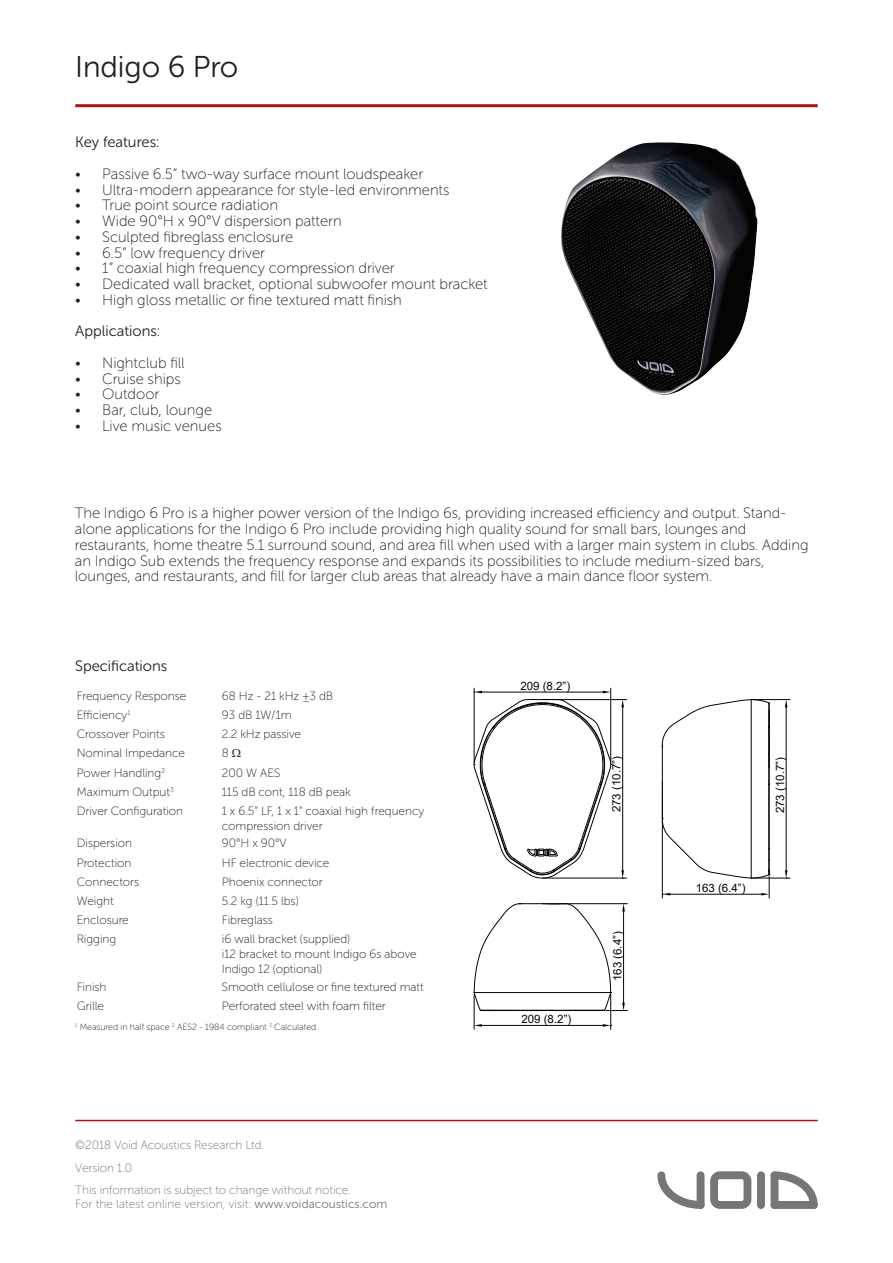
<style>
.page{position:relative;width:893px;height:1263px;background:#fff}
.page>*{position:absolute;margin:0;border:0;box-sizing:border-box;transform-origin:0 0}
.t1{font:30px "Museo Sans Rounded 300";color:#231f20}
.t2{font:15px/15.8px "Museo Sans Rounded 100";color:#231f20}
.t3{font:15px "Museo Sans Rounded 300";color:#231f20}
.t4{font:12px/15px "Museo Sans Rounded 100";color:#231f20}
.t5{font:12px/22.5px "Museo Sans Rounded 100";color:#757678}
.t6{font:11.55px "Arial";color:#040503}
.t7{font:9px "Museo Sans Rounded 100";color:#231f20}
.s1{font-family:"Museo Sans Rounded 300"}
</style>
<div class="page">
<hr style="left:75px;top:104px;width:743px;height:3px;background:#ac1410">
<svg style="left:657px;top:1171px;width:47px;height:38px"></svg>
<svg style="left:771px;top:1171px;width:47px;height:38px"></svg>
<div style="left:771px;top:1201px;width:47px;height:8px;background:#757678;border-radius:4px"></div>
<div style="left:771px;top:1171px;width:7px;height:38px;background:#757678;border-radius:4px"></div>
<div style="left:757px;top:1171px;width:8px;height:38px;background:#757678;border-radius:4px"></div>
<div style="left:697px;top:1171px;width:7px;height:38px;background:#757678;border-radius:4px"></div>
<svg style="left:710px;top:1171px;width:41px;height:38px"></svg>
<hr style="left:75px;top:1120px;width:743px;height:1px;background:#ac1410">
<img style="left:561px;top:142px;width:197px;height:253px">
<hr style="left:546px;top:699px;width:81px;height:1px;background:#040503">
<hr style="left:544px;top:878px;width:83px;height:1px;background:#040503">
<hr style="left:622px;top:707px;width:1px;height:163px;background:#040503">
<svg style="left:621px;top:700px;width:3px;height:7px"></svg>
<svg style="left:621px;top:870px;width:3px;height:9px"></svg>
<hr style="left:610px;top:688px;width:1px;height:74px;background:#040503">
<hr style="left:474px;top:688px;width:1px;height:74px;background:#040503">
<hr style="left:482px;top:692px;width:121px;height:1px;background:#040503">
<svg style="left:603px;top:691px;width:8px;height:2px"></svg>
<svg style="left:473px;top:699px;width:139px;height:180px"></svg>
<svg style="left:474px;top:691px;width:8px;height:2px"></svg>
<hr style="left:474px;top:994px;width:1px;height:35px;background:#040503">
<hr style="left:610px;top:994px;width:1px;height:35px;background:#040503">
<hr style="left:482px;top:1025px;width:121px;height:1px;background:#040503">
<svg style="left:474px;top:1024px;width:8px;height:3px"></svg>
<svg style="left:603px;top:1024px;width:9px;height:3px"></svg>
<svg style="left:473px;top:903px;width:154px;height:108px"></svg>
<hr style="left:753px;top:699px;width:37px;height:1px;background:#040503">
<hr style="left:753px;top:878px;width:37px;height:1px;background:#040503">
<hr style="left:786px;top:707px;width:1px;height:163px;background:#040503">
<svg style="left:785px;top:700px;width:2px;height:7px"></svg>
<svg style="left:785px;top:870px;width:2px;height:9px"></svg>
<svg style="left:662px;top:699px;width:108px;height:199px"></svg>
<h1 class="t1" style="left:75px;top:50px;width:165px">Indigo 6 Pro</h1>
<p class="t3" style="left:75px;top:134px;width:86px">Key features:</p>
<p class="t2" style="left:75px;top:166px;width:349px">• Passive 6.5” two-way surface mount loudspeaker</p>
<p class="t2" style="left:75px;top:182px;width:376px">• Ultra-modern appearance for style-led environments</p>
<p class="t2" style="left:75px;top:198px;width:204px">• True point source radiation</p>
<p class="t2" style="left:75px;top:213px;width:268px">• Wide 90°H x 90°V dispersion pattern</p>
<p class="t2" style="left:75px;top:229px;width:219px">• Sculpted fibreglass enclosure</p>
<p class="t2" style="left:75px;top:245px;width:191px">• 6.5” low frequency driver</p>
<p class="t2" style="left:75px;top:261px;width:321px">• 1” coaxial high frequency compression driver</p>
<p class="t2" style="left:75px;top:276px;width:414px">• Dedicated wall bracket, optional subwoofer mount bracket</p>
<p class="t2" style="left:75px;top:292px;width:328px">• High gloss metallic or fine textured matt finish</p>
<p class="t3" style="left:75px;top:323px;width:86px">Applications:</p>
<p class="t2" style="left:75px;top:355px;width:111px">• Nightclub fill</p>
<p class="t2" style="left:75px;top:371px;width:107px">• Cruise ships</p>
<p class="t2" style="left:75px;top:387px;width:86px">• Outdoor</p>
<p class="t2" style="left:75px;top:402px;width:138px">• Bar, club, lounge</p>
<p class="t2" style="left:75px;top:418px;width:148px">• Live music venues</p>
<p class="t2" style="left:75px;top:506px;width:735px">The Indigo 6 Pro is a higher power version of the Indigo 6s, providing increased efficiency and output. Stand&shy;alone applications for the Indigo 6 Pro include providing high quality sound for small bars, lounges and restaurants, home theatre 5.1 surround sound, and area fill when used with a larger main system in clubs. Adding an Indigo Sub extends the frequency response and expands its possibilities to include medium-sized bars, lounges, and restaurants, and fill for larger club areas that already have a main dance floor system.</p>
<p class="t3" style="left:75px;top:658px;width:94px">Specifications</p>
<p class="t4" style="left:77px;top:689px;width:111px">Frequency Response</p>
<p class="t4" style="left:222px;top:689px;width:113px">68 Hz - 21 kHz ±3 dB</p>
<p class="t4" style="left:77px;top:708px;width:55px">Efficiency<sup>1</sup></p>
<p class="t4" style="left:222px;top:708px;width:71px">93 dB 1W/1m</p>
<p class="t4" style="left:77px;top:727px;width:90px">Crossover Points</p>
<p class="t4" style="left:222px;top:727px;width:81px">2.2 kHz passive</p>
<p class="t4" style="left:77px;top:746px;width:110px">Nominal Impedance</p>
<p class="t4" style="left:222px;top:746px;width:9px">8</p>
<p class="t4" style="left:77px;top:765px;width:90px">Power Handling<sup>2</sup></p>
<p class="t4" style="left:222px;top:765px;width:60px">200 W AES</p>
<p class="t4" style="left:77px;top:784px;width:99px">Maximum Output<sup>3</sup></p>
<p class="t4" style="left:222px;top:784px;width:130px">115 dB cont, 118 dB peak</p>
<p class="t4" style="left:77px;top:803px;width:108px">Driver Configuration</p>
<p class="t4" style="left:222px;top:803px;width:204px">1 x 6.5” LF, 1 x 1” coaxial high frequency compression driver</p>
<p class="t4" style="left:77px;top:836px;width:57px">Dispersion</p>
<p class="t4" style="left:222px;top:836px;width:66px">90°H x 90°V</p>
<p class="t4" style="left:77px;top:855px;width:56px">Protection</p>
<p class="t4" style="left:222px;top:855px;width:109px">HF electronic device</p>
<p class="t4" style="left:77px;top:874px;width:64px">Connectors</p>
<p class="t4" style="left:222px;top:874px;width:102px">Phoenix connector</p>
<p class="t4" style="left:77px;top:893px;width:38px">Weight</p>
<p class="t4" style="left:222px;top:893px;width:78px">5.2 kg (11.5 lbs)</p>
<p class="t4" style="left:77px;top:912px;width:54px">Enclosure</p>
<p class="t4" style="left:222px;top:912px;width:53px">Fibreglass</p>
<p class="t4" style="left:77px;top:931px;width:41px">Rigging</p>
<p class="t4" style="left:222px;top:931px;width:130px">i6 wall bracket (supplied)</p>
<p class="t4" style="left:222px;top:946px;width:196px">i12 bracket to mount Indigo 6s above<br>Indigo 12 (optional)</p>
<p class="t4" style="left:77px;top:979px;width:31px">Finish</p>
<p class="t4" style="left:222px;top:979px;width:203px">Smooth cellulose or fine textured matt</p>
<p class="t4" style="left:77px;top:998px;width:29px">Grille</p>
<p class="t4" style="left:222px;top:998px;width:165px">Perforated steel with foam filter</p>
<p class="t7" style="left:75px;top:1022px;width:243px"><sup>1</sup> Measured in half space <sup>2</sup> AES2 - 1984 compliant <sup>3</sup> Calculated</p>
<p class="t5" style="left:75px;top:1134px;width:277px">©2018 Void Acoustics Research Ltd.<br>Version 1.0<br>This information is subject to change without notice.</p>
<p class="t5" style="left:75px;top:1192px;width:314px">For the latest online version, visit: <span class="s1">www.voidacoustics.com</span></p>
<p class="t6" style="left:520px;top:678px;width:51px">209 (8.2”)</p>
<p class="t6" style="left:609px;top:812px;width:58px;rotate:-90deg">273 (10.7”)</p>
<p class="t6" style="left:521px;top:1011px;width:51px">209 (8.2”)</p>
<p class="t6" style="left:609px;top:981px;width:51px;rotate:-90deg">163 (6.4”)</p>
<p class="t6" style="left:696px;top:880px;width:51px">163 (6.4”)</p>
<p class="t6" style="left:772px;top:813px;width:58px;rotate:-90deg">273 (10.7”)</p>
</div>
